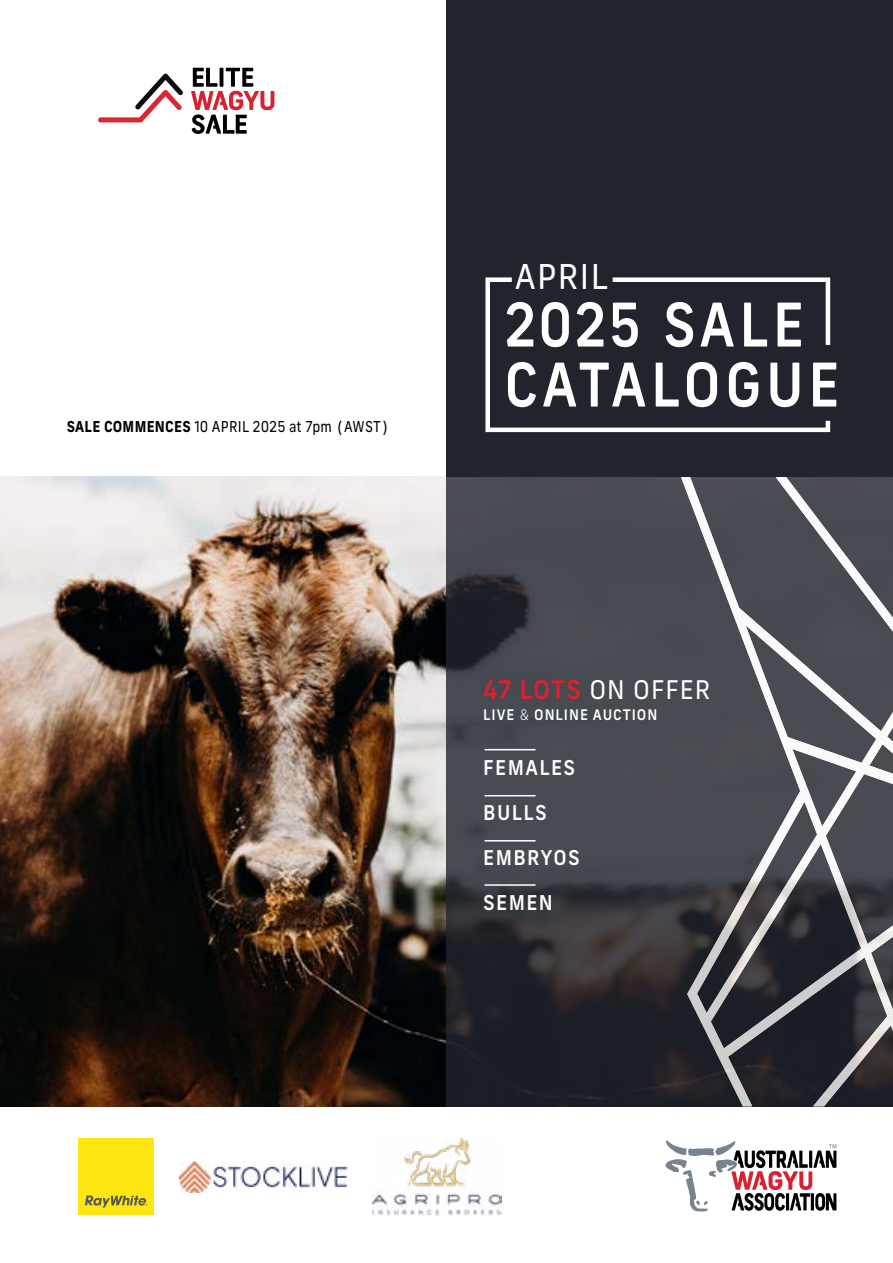
<style>
.page{position:relative;width:893px;height:1263px;background:#fff}
.page>*{position:absolute;margin:0;border:0;box-sizing:border-box;transform-origin:0 0}
.t1{font:500 60px/60px "New Frank";letter-spacing:.07em;color:#fff;scale:.9 1}
.t2{font:34.2px "New Frank";letter-spacing:.04em;color:#fff;scale:.96 1}
.t3{font:25.65px "New Frank";letter-spacing:.04em;color:#fff;scale:.96 1}
.t4{font:500 20.4px/44.8px "New Frank";letter-spacing:.07em;color:#fff;scale:.94 1}
.t5{font:15px "New Frank";color:#000;scale:.9 1}
.t6{font:500 14.55px "New Frank";letter-spacing:.07em;color:#fff;scale:.94 1}
.s1{font-weight:700}
.s2{font-weight:500;color:#d82231}
.s3{font-weight:300}
</style>
<div class="page">
<img style="left:0;top:477px;width:446px;height:629px">
<div style="left:446px;top:0;width:447px;height:477px;background:#21242d"></div>
<svg style="left:665px;top:1140px;width:171px;height:71px"></svg>
<svg style="left:191px;top:68px;width:83px;height:66px"></svg>
<svg style="left:98px;top:74px;width:85px;height:48px"></svg>
<div style="left:78px;top:1138px;width:76px;height:77px;background:#ffe512"></div>
<svg style="left:85px;top:1195px;width:63px;height:12px"></svg>
<svg style="left:485px;top:277px;width:346px;height:156px"></svg>
<svg style="left:446px;top:477px;width:235px;height:629px;fill:#474950"></svg>
<svg style="left:681px;top:477px;width:212px;height:629px;fill:#484a51"></svg>
<img style="left:180px;top:1161px;width:168px;height:31px">
<img style="left:372px;top:1138px;width:130px;height:77px">
<hr style="left:485px;top:749px;width:51px;height:1px;background:#fff">
<hr style="left:485px;top:795px;width:51px;height:1px;background:#fff">
<hr style="left:485px;top:840px;width:51px;height:1px;background:#fff">
<hr style="left:485px;top:884px;width:51px;height:2px;background:#fff">
<p class="t5" style="left:67px;top:417px;width:360px"><span class="s1">SALE COMMENCES</span> 10 APRIL 2025 at 7pm (AWST)</p>
<h2 class="t2" style="left:515px;top:256px;width:99px">APRIL</h2>
<h1 class="t1" style="left:504px;top:294px;width:375px">2025 SALE<br>CATALOGUE</h1>
<h3 class="t3" style="left:483px;top:674px;width:238px"><span class="s2">47 LOTS</span> ON OFFER</h3>
<p class="t6" style="left:483px;top:705px;width:187px">LIVE <span class="s3">&amp;</span> ONLINE AUCTION</p>
<h3 class="t4" style="left:483px;top:745px;width:104px">FEMALES<br>BULLS<br>EMBRYOS<br>SEMEN</h3>
</div>
